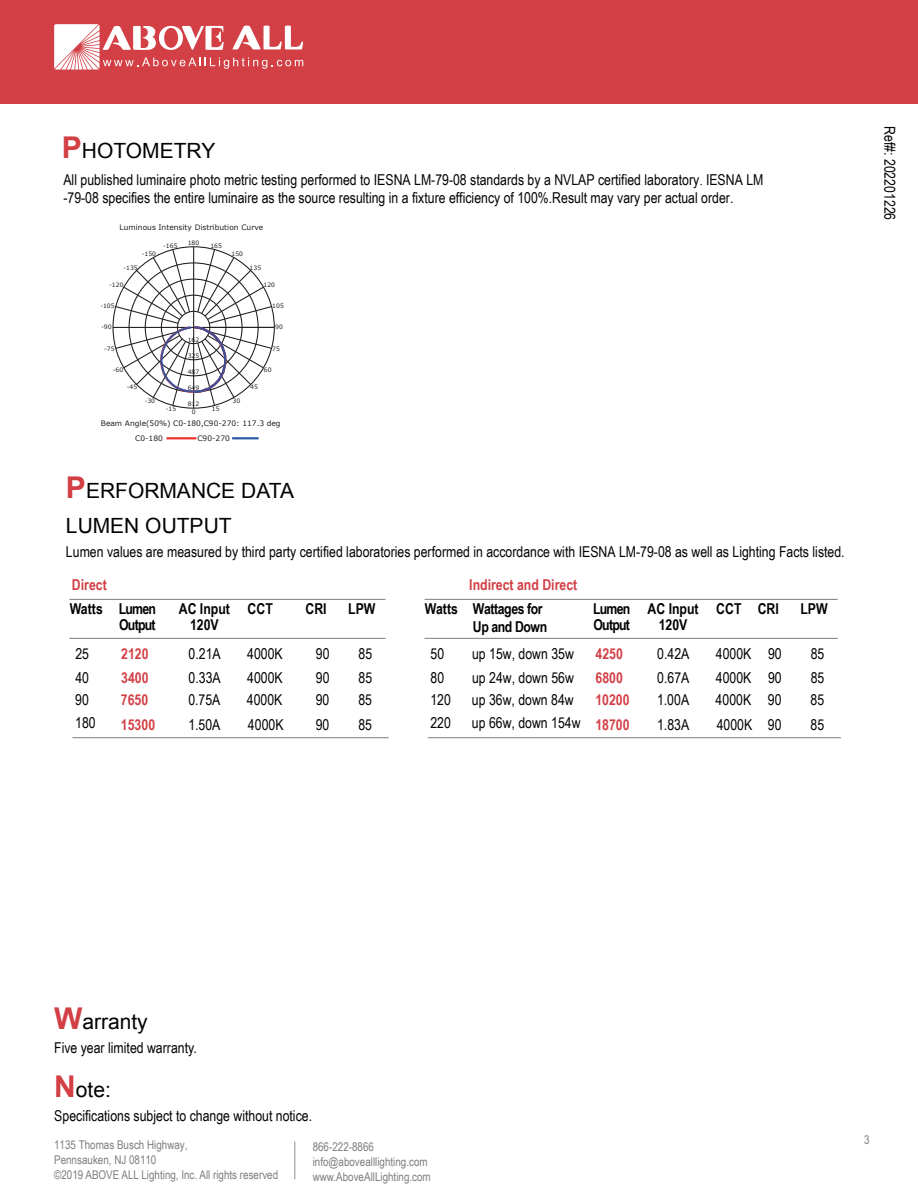
<style>
.page{position:relative;width:918px;height:1188px;background:#fff}
.page>*{position:absolute;margin:0;border:0;box-sizing:border-box;transform-origin:0 0}
.t1{font:21px/35.1px "Arial";color:#030303}
.t2{font:15px/24px "Arial Narrow";color:#030303}
.t3{font:700 15px "Arial Narrow";color:#d23f45}
.t4{font:700 15px/18px "Arial Narrow";letter-spacing:-.03em;color:#030303}
.t5{font:700 15px/16.5px "Arial Narrow";letter-spacing:-.05em;color:#030303;text-align:right}
.t6{font:700 15px/16.5px "Arial Narrow";color:#030303;text-align:center}
.t7{font:12px/15px "Arial Narrow";color:#7e7c80}
.t8{font:7.5px "Verdana";color:#231f20}
.t9{font:6px/8.1px "Verdana";letter-spacing:.005em;color:#231f20;text-align:center}
.s1{font-weight:700;font-size:30px;color:#d23f45}
.s2{font-family:"Adobe Song Std";font-weight:300}
.s3{font-weight:700;color:#d23f45}
</style>
<div class="page">
<div style="left:0;top:0;width:918px;height:103px;background:#d23f45"></div>
<svg style="left:54px;top:24px;width:249px;height:46px"></svg>
<hr style="left:294px;top:1141px;width:1px;height:38px;background:#8e9097">
<hr style="left:69px;top:638px;width:317px;height:1px;background:#7e7c80">
<hr style="left:69px;top:599px;width:317px;height:1px;background:#7e7c80">
<hr style="left:72px;top:737px;width:317px;height:1px;background:#7e7c80">
<hr style="left:425px;top:638px;width:413px;height:1px;background:#7e7c80">
<hr style="left:425px;top:599px;width:413px;height:1px;background:#7e7c80">
<hr style="left:428px;top:737px;width:413px;height:1px;background:#7e7c80">
<hr style="left:193px;top:247px;width:1px;height:80px;background:#231f20">
<hr style="left:113px;top:327px;width:81px;height:1px;background:#231f20">
<hr style="left:193px;top:327px;width:1px;height:81px;background:#231f20">
<hr style="left:210px;top:327px;width:64px;height:1px;background:#231f20">
<svg style="left:114px;top:248px;width:159px;height:159px"></svg>
<hr style="left:167px;top:437px;width:29px;height:2px;background:#ee2a29">
<hr style="left:232px;top:437px;width:27px;height:2px;background:#2556a6">
<h1 class="t1" style="left:62px;top:133px;width:155px"><span class="s1">P</span>HOTOMETRY</h1>
<p class="t2" style="left:63px;top:170px;width:701px;line-height:18px">All published luminaire photo metric testing performed to IESNA LM-79-08 standards by a NVLAP certified laboratory<span class="s2">.</span> IESNA LM -79-08 specifies the entire luminaire as the source resulting in a fixture efficiency of 100%.Result may vary per actual order.</p>
<p class="t8" style="left:120px;top:222px;width:145px">Luminous Intensity Distribution Curve</p>
<p class="t9" style="left:163px;top:241px;width:16px">-165</p>
<p class="t9" style="left:188px;top:238px;width:13px">180</p>
<p class="t9" style="left:210px;top:241px;width:13px">165</p>
<p class="t9" style="left:142px;top:250px;width:16px">-150</p>
<p class="t9" style="left:232px;top:250px;width:13px">150</p>
<p class="t9" style="left:123px;top:263px;width:16px">-135</p>
<p class="t9" style="left:250px;top:263px;width:13px">135</p>
<p class="t9" style="left:109px;top:281px;width:16px">-120</p>
<p class="t9" style="left:100px;top:301px;width:16px">-105</p>
<p class="t9" style="left:101px;top:323px;width:12px">-90</p>
<p class="t9" style="left:104px;top:345px;width:12px">-75</p>
<p class="t9" style="left:113px;top:365px;width:12px">-60</p>
<p class="t9" style="left:127px;top:383px;width:12px">-45</p>
<p class="t9" style="left:145px;top:397px;width:12px">-30</p>
<p class="t9" style="left:166px;top:405px;width:12px">-15</p>
<p class="t9" style="left:188px;top:335px;width:13px">162</p>
<p class="t9" style="left:188px;top:351px;width:13px">325</p>
<p class="t9" style="left:188px;top:368px;width:13px">487</p>
<p class="t9" style="left:188px;top:384px;width:13px">649</p>
<p class="t9" style="left:188px;top:400px;width:13px">812<br>0</p>
<p class="t9" style="left:212px;top:405px;width:9px">15</p>
<p class="t9" style="left:232px;top:397px;width:9px">30</p>
<p class="t9" style="left:264px;top:281px;width:13px">120</p>
<p class="t9" style="left:272px;top:301px;width:13px">105</p>
<p class="t9" style="left:275px;top:323px;width:9px">90</p>
<p class="t9" style="left:272px;top:345px;width:9px">75</p>
<p class="t9" style="left:264px;top:365px;width:9px">60</p>
<p class="t9" style="left:250px;top:383px;width:9px">45</p>
<p class="t8" style="left:101px;top:418px;width:181px">Beam Angle(50%) C0-180,C90-270: 117.3 deg</p>
<p class="t8" style="left:135px;top:433px;width:29px">C0-180</p>
<p class="t8" style="left:197px;top:433px;width:34px">C90-270</p>
<h1 class="t1" style="left:66px;top:473px;width:230px"><span class="s1">P</span>ERFORMANCE DATA<br>LUMEN OUTPUT</h1>
<p class="t2" style="left:66px;top:539px;width:780px">Lumen values are measured by third party certified laboratories performed in accordance with IESNA LM-79-08 as well as Lighting Facts listed.</p>
<p class="t3" style="left:72px;top:574px;width:36px">Direct</p>
<p class="t3" style="left:469px;top:574px;width:109px">Indirect and Direct</p>
<p class="t5" style="left:70px;top:600px;width:88px">Watts Lumen<br>Output</p>
<p class="t6" style="left:179px;top:600px;width:53px">AC Input<br>120V</p>
<p class="t4" style="left:306px;top:599px;width:23px">CRI</p>
<p class="t2" style="left:75px;top:641px;width:15px">25</p>
<p class="t3" style="left:121px;top:643px;width:29px">2120</p>
<p class="t2" style="left:189px;top:641px;width:34px">0.21A</p>
<p class="t2" style="left:316px;top:641px;width:15px">90</p>
<p class="t4" style="left:248px;top:599px;width:27px">CCT</p>
<p class="t2" style="left:247px;top:641px;width:37px">4000K</p>
<p class="t2" style="left:75px;top:665px;width:15px">40</p>
<p class="t3" style="left:121px;top:667px;width:29px">3400</p>
<p class="t2" style="left:189px;top:665px;width:34px">0.33A</p>
<p class="t2" style="left:247px;top:665px;width:37px">4000K</p>
<p class="t2" style="left:316px;top:665px;width:15px">90</p>
<p class="t2" style="left:75px;top:687px;width:15px">90</p>
<p class="t3" style="left:121px;top:689px;width:29px">7650</p>
<p class="t2" style="left:188px;top:687px;width:34px">0.75A</p>
<p class="t2" style="left:247px;top:687px;width:37px">4000K</p>
<p class="t2" style="left:316px;top:687px;width:15px">90</p>
<p class="t4" style="left:348px;top:599px;width:29px">LPW</p>
<p class="t2" style="left:359px;top:641px;width:15px">85<br>85</p>
<p class="t2" style="left:358px;top:687px;width:15px">85</p>
<p class="t4" style="left:425px;top:599px;width:35px">Watts</p>
<p class="t2" style="left:431px;top:641px;width:15px">50<br>80</p>
<p class="t2" style="left:430px;top:687px;width:22px">120</p>
<p class="t2" style="left:75px;top:710px;width:22px">180</p>
<p class="t3" style="left:121px;top:713px;width:36px">15300</p>
<p class="t2" style="left:316px;top:712px;width:15px">90</p>
<p class="t2" style="left:430px;top:710px;width:22px">220</p>
<p class="t2" style="left:188px;top:712px;width:34px">1.50A</p>
<p class="t2" style="left:248px;top:712px;width:37px">4000K</p>
<p class="t2" style="left:358px;top:712px;width:15px">85</p>
<p class="t4" style="left:473px;top:599px;width:76px">Wattages for<br>Up and Down</p>
<p class="t5" style="left:593px;top:600px;width:39px;text-align:left">Lumen<br>Output</p>
<p class="t6" style="left:647px;top:600px;width:53px">AC Input<br>120V</p>
<p class="t4" style="left:758px;top:599px;width:23px">CRI</p>
<p class="t2" style="left:472px;top:641px;width:103px">up 15w, down 35w</p>
<p class="t3" style="left:596px;top:643px;width:29px">4250</p>
<p class="t2" style="left:657px;top:641px;width:34px">0.42A</p>
<p class="t2" style="left:768px;top:641px;width:15px">90</p>
<p class="t4" style="left:716px;top:599px;width:27px">CCT</p>
<p class="t2" style="left:716px;top:641px;width:37px">4000K</p>
<p class="t4" style="left:800px;top:599px;width:29px">LPW</p>
<p class="t2" style="left:811px;top:641px;width:15px">85<br>85</p>
<p class="t2" style="left:811px;top:687px;width:15px">85</p>
<p class="t2" style="left:472px;top:665px;width:103px">up 24w, down 56w</p>
<p class="t3" style="left:596px;top:667px;width:29px">6800</p>
<p class="t2" style="left:657px;top:665px;width:34px">0.67A</p>
<p class="t2" style="left:716px;top:665px;width:67px">4000K 90</p>
<p class="t2" style="left:472px;top:687px;width:103px">up 36w, down 84w</p>
<p class="t3" style="left:595px;top:689px;width:36px">10200</p>
<p class="t2" style="left:657px;top:687px;width:34px">1.00A</p>
<p class="t2" style="left:716px;top:687px;width:67px">4000K 90</p>
<p class="t2" style="left:472px;top:710px;width:159px">up 66w, down 154w <span class="s3">18700</span></p>
<p class="t2" style="left:768px;top:712px;width:15px">90</p>
<p class="t2" style="left:657px;top:712px;width:34px">1.83A</p>
<p class="t2" style="left:717px;top:712px;width:37px">4000K</p>
<p class="t2" style="left:811px;top:712px;width:15px">85</p>
<p class="t2" style="left:902px;top:126px;width:96px;rotate:90deg">Ref#: 202201226</p>
<h1 class="t1" style="left:54px;top:1004px;width:95px"><span class="s1">W</span>arranty</h1>
<p class="t2" style="left:54px;top:1035px;width:144px">Five year limited warranty.</p>
<h1 class="t1" style="left:54px;top:1072px;width:58px"><span class="s1">N</span>ote:</h1>
<p class="t2" style="left:54px;top:1103px;width:259px">Specifications subject to change without notice.</p>
<p class="t7" style="left:54px;top:1137px;width:135px;line-height:14.4px">1135 Thomas Busch Highway,<br>Pennsauken, NJ 08110</p>
<p class="t7" style="left:54px;top:1167px;width:226px">©2019 ABOVE ALL Lighting, Inc. All rights reserved</p>
<p class="t7" style="left:313px;top:1139px;width:120px">866-222-8866 info@abovealllighting.com www.AboveAllLighting.com</p>
<p class="t7" style="left:864px;top:1132px;width:7px">3</p>
</div>
